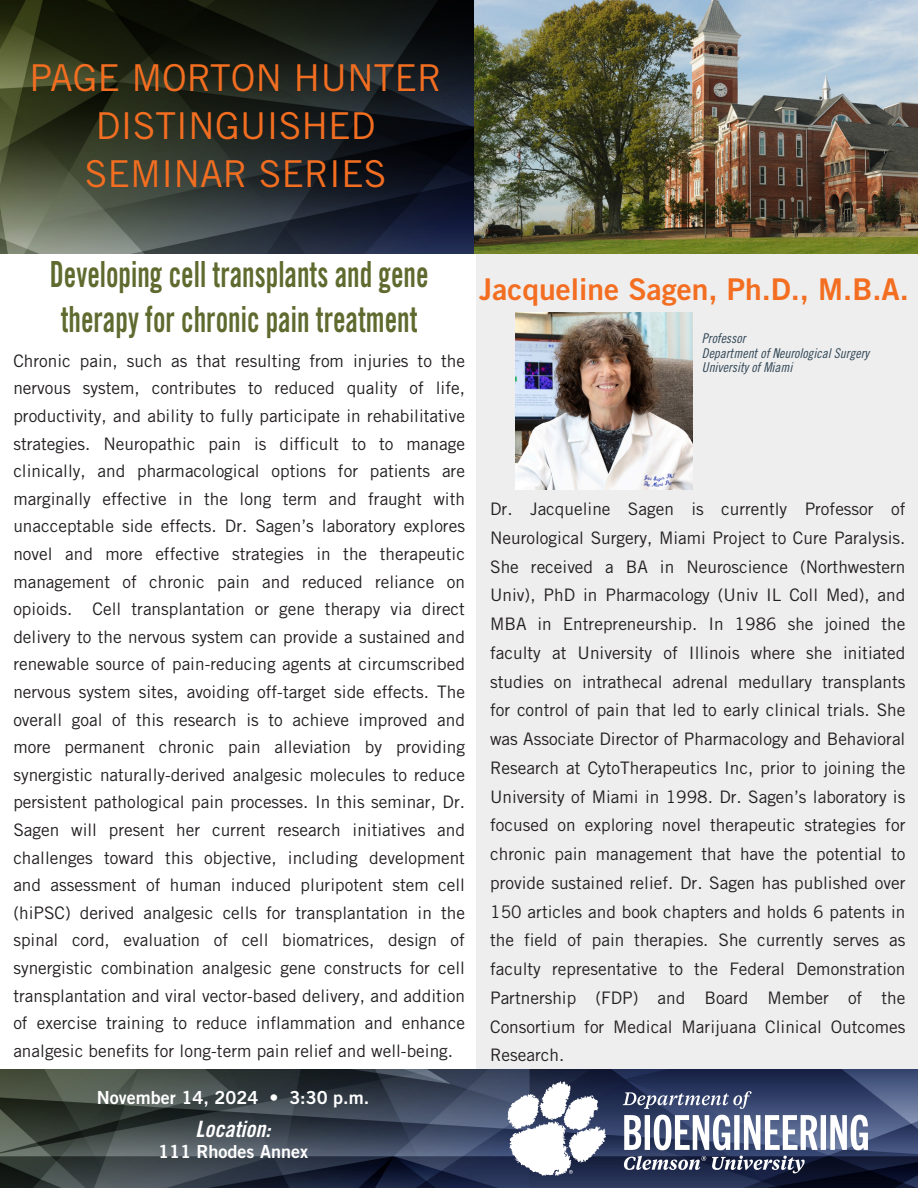
<style>
.page{position:relative;width:918px;height:1188px;background:#fff}
.page>*{position:absolute;margin:0;border:0;box-sizing:border-box;transform-origin:0 0}
.t1{font:37.05px/47.7px "Trade Gothic LT Std";color:#f36e21;text-align:center}
.t2{font:36px/44.7px "Trade Gothic LT Std Bd Cn 20";color:#5f6a2f;text-align:center;scale:.78 1}
.t3{font:30px "Trade Gothic LT Std Bd 2";color:#f36e21}
.t4{font:22.5px "Trade Gothic LT Std Bd Cn 20 Obl";color:#fff}
.t5{font:18px "Trade Gothic LT Std Bd 2";color:#fff}
.t6{font:17.25px/27.6px "Trade Gothic LT Std";color:#231f20;text-align:justify}
.t7{font:13.5px/14.9px "Trade Gothic LT Std Cn 18 Obl";color:#324856}
.s1{font-family:"Trade Gothic LT Std"}
</style>
<div class="page">
<div style="left:477px;top:254px;width:441px;height:832px;background:#eeeeef"></div>
<img style="left:0;top:1070px;width:918px;height:118px">
<img style="left:0;top:0;width:474px;height:254px">
<img style="left:474px;top:0;width:444px;height:254px">
<img style="left:486px;top:1069px;width:407px;height:119px">
<img style="left:515px;top:313px;width:177px;height:177px">
<p class="t1" style="left:29px;top:54px;width:414px">PAGE MORTON HUNTER<br>DISTINGUISHED<br>SEMINAR SERIES</p>
<h2 class="t2" style="left:50px;top:252px;width:487px">Developing cell transplants and gene therapy for chronic pain treatment</h2>
<p class="t6" style="left:13px;top:347px;width:453px">Chronic pain, such as that resulting from injuries to the nervous system, contributes to reduced quality of life, productivity, and ability to fully participate in rehabilitative strategies. Neuropathic pain is difficult to to manage clinically, and pharmacological options for patients are marginally effective in the long term and fraught with unacceptable side effects. Dr. Sagen’s laboratory explores novel and more effective strategies in the therapeutic management of chronic pain and reduced reliance on opioids. Cell transplantation or gene therapy via direct delivery to the nervous system can provide a sustained and renewable source of pain-reducing agents at circumscribed nervous system sites, avoiding off-target side effects. The overall goal of this research is to achieve improved and more permanent chronic pain alleviation by providing synergistic naturally-derived analgesic molecules to reduce persistent pathological pain processes. In this seminar, Dr.<br>Sagen will present her current research initiatives and challenges toward this objective, including development and assessment of human induced pluripotent stem cell (hiPSC) derived analgesic cells for transplantation in the spinal cord, evaluation of cell biomatrices, design of synergistic combination analgesic gene constructs for cell transplantation and viral vector-based delivery, and addition of exercise training to reduce inflammation and enhance analgesic benefits for long-term pain relief and well-being.</p>
<p class="t5" style="left:97px;top:1087px;width:274px">November 14, 2024 <span class="s1">•</span> 3:30 p.m.</p>
<p class="t4" style="left:196px;top:1115px;width:76px">Location:</p>
<p class="t5" style="left:158px;top:1141px;width:151px">111 Rhodes Annex</p>
<p class="t3" style="left:479px;top:270px;width:431px">Jacqueline Sagen, Ph.D., M.B.A.</p>
<p class="t7" style="left:702px;top:331px;width:169px">Professor<br>Department of Neurological Surgery<br>University of Miami</p>
<p class="t6" style="left:490px;top:494px;width:417px;line-height:28.8px">Dr. Jacqueline Sagen is currently Professor of Neurological Surgery, Miami Project to Cure Paralysis.<br>She received a BA in Neuroscience (Northwestern Univ), PhD in Pharmacology (Univ IL Coll Med), and MBA in Entrepreneurship. In 1986 she joined the faculty at University of Illinois where she initiated studies on intrathecal adrenal medullary transplants for control of pain that led to early clinical trials. She was Associate Director of Pharmacology and Behavioral Research at CytoTherapeutics Inc, prior to joining the University of Miami in 1998. Dr. Sagen’s laboratory is focused on exploring novel therapeutic strategies for chronic pain management that have the potential to provide sustained relief. Dr. Sagen has published over 150 articles and book chapters and holds 6 patents in the field of pain therapies. She currently serves as faculty representative to the Federal Demonstration Partnership (FDP) and Board Member of the Consortium for Medical Marijuana Clinical Outcomes Research.</p>
</div>
